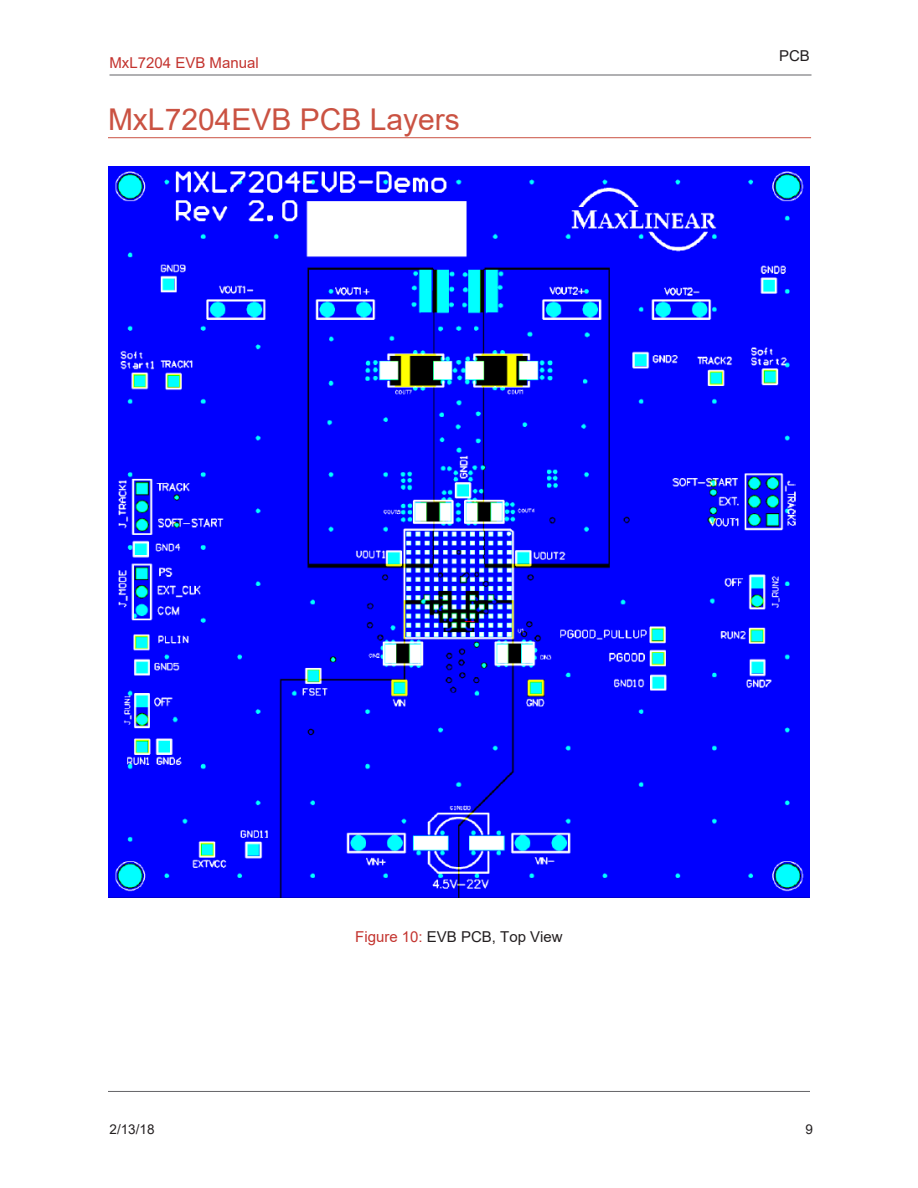
<style>
.page{position:relative;width:918px;height:1188px;background:#fff}
.page>*{position:absolute;margin:0;border:0;box-sizing:border-box;transform-origin:0 0}
.MxL_Heading{font:30px "Arial";color:#ca5242}
.MxL_Figure_Titles{font:15px "Arial";color:#231f20}
.t1{font:15px "Arial";color:#c3332e}
.t2{font:13.5px "Arial";color:#231f20}
.s1{color:#c3332e}
</style>
<div class="page">
<hr style="left:110px;top:75px;width:702px;height:1px;background:#636366">
<hr style="left:108px;top:1091px;width:702px;height:1px;background:#636366">
<hr style="left:108px;top:137px;width:703px;height:1px;background:#ca5242">
<img style="left:108px;top:166px;width:702px;height:732px">
<p class="t1" style="left:110px;top:52px;width:151px">MxL7204 EVB Manual</p>
<p class="MxL_Heading" style="left:108px;top:99px;width:353px">MxL7204EVB PCB Layers</p>
<p class="MxL_Figure_Titles" style="left:779px;top:45px;width:32px">PCB</p>
<p class="MxL_Figure_Titles" style="left:355px;top:926px;width:209px"><span class="s1">Figure 10:</span> EVB PCB, Top View</p>
<p class="t2" style="left:110px;top:1119px;width:47px">2/13/18</p>
<p class="t2" style="left:805px;top:1119px;width:9px">9</p>
</div>
